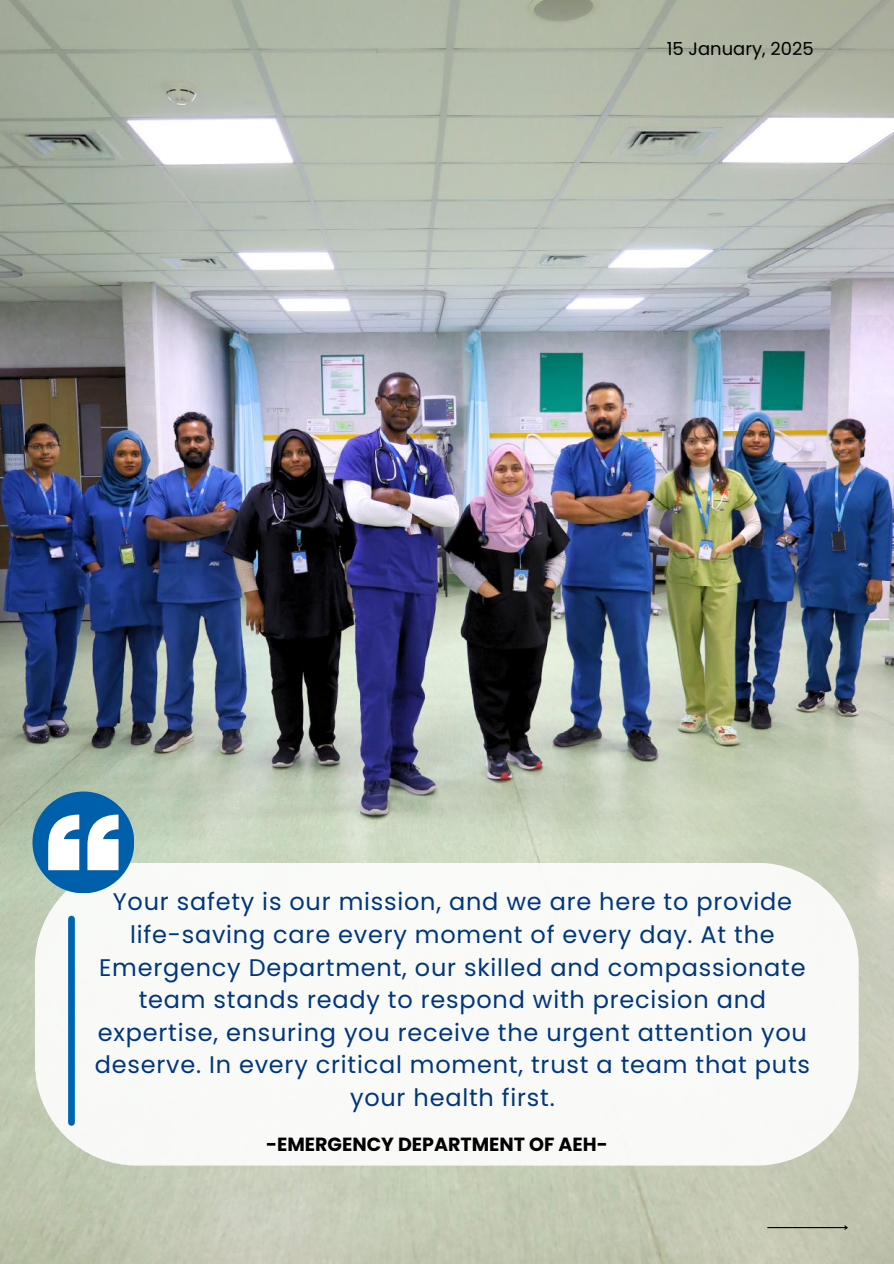
<style>
.page{position:relative;width:894px;height:1264px;background:#fff}
.page>*{position:absolute;margin:0;border:0;box-sizing:border-box;transform-origin:0 0}
.t1{font:24px/32.7px "Poppins";letter-spacing:.03em;color:#00367d;text-align:center}
.t2{font:700 19.05px "Poppins";color:#000}
.t3{font:18px "Poppins";color:#000}
</style>
<div class="page">
<img style="left:0;top:0;width:893px;height:1262px">
<svg style="left:35px;top:862px;width:823px;height:303px"></svg>
<div style="left:32px;top:791px;width:102px;height:102px;background:#005fab;border-radius:50%"></div>
<svg style="left:48px;top:814px;width:70px;height:56px"></svg>
<div style="left:68px;top:919px;width:7px;height:203px;background:#0064b4"></div>
<hr style="left:767px;top:1226px;width:79px;height:2px;background:#000">
<svg style="left:843px;top:1224px;width:5px;height:6px"></svg>
<p class="t3" style="left:666px;top:36px;width:148px">15 January, 2025</p>
<p class="t1" style="left:95px;top:885px;width:716px">Your safety is our mission, and we are here to provide life-saving care every moment of every day. At the Emergency Department, our skilled and compassionate team stands ready to respond with precision and expertise, ensuring you receive the urgent attention you deserve. In every critical moment, trust a team that puts your health first.</p>
<p class="t2" style="left:266px;top:1131px;width:343px">-EMERGENCY DEPARTMENT OF AEH-</p>
</div>
